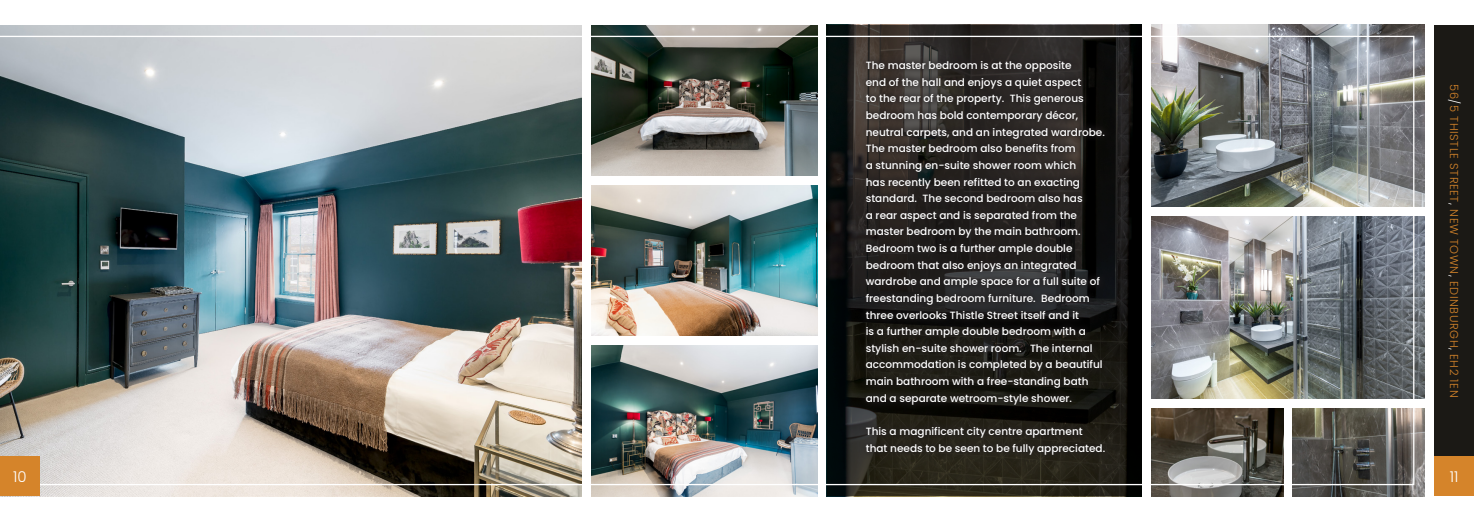
<style>
.page{position:relative;width:1474px;height:521px;background:#fff}
.page>*{position:absolute;margin:0;border:0;box-sizing:border-box;transform-origin:0 0}
.t1{font:300 14.88px "Poppins";color:#fff}
.t2{font:300 11.38px "Poppins";letter-spacing:.05em;color:#d5842a}
.t3{font:500 10.5px/16.6px "Poppins";color:#fff}
.s1{color:#fff}
</style>
<div class="page">
<svg style="left:827px;top:25px;width:314px;height:471px"></svg>
<img style="left:0;top:25px;width:581px;height:471px">
<img style="left:591px;top:485px;width:226px;height:11px">
<img style="left:591px;top:25px;width:226px;height:11px">
<img style="left:1151px;top:25px;width:273px;height:182px">
<img style="left:1414px;top:216px;width:10px;height:183px">
<img style="left:1151px;top:485px;width:132px;height:11px">
<img style="left:1292px;top:408px;width:132px;height:88px">
<div style="left:1434px;top:25px;width:39px;height:432px;background:#1b1915"></div>
<div style="left:1434px;top:457px;width:39px;height:39px;background:#d5842a"></div>
<img style="left:0;top:36px;width:1414px;height:449px">
<div style="left:0;top:457px;width:40px;height:39px;background:#d5842a"></div>
<h1 class="t1" style="left:13px;top:468px;width:15px">10</h1>
<p class="t3" style="left:865px;top:57px;width:241px">The master bedroom is at the opposite<br>end of the hall and enjoys a quiet aspect<br>to the rear of the property. This generous bedroom has bold contemporary décor, neutral carpets, and an integrated wardrobe.<br>The master bedroom also benefits from<br>a stunning en-suite shower room which<br>has recently been refitted to an exacting standard. The second bedroom also has<br>a rear aspect and is separated from the master bedroom by the main bathroom.<br>Bedroom two is a further ample double bedroom that also enjoys an integrated wardrobe and ample space for a full suite of freestanding bedroom furniture. Bedroom three overlooks Thistle Street itself and it<br>is a further ample double bedroom with a stylish en-suite shower room. The internal accommodation is completed by a beautiful main bathroom with a free-standing bath and a separate wetroom-style shower.</p>
<p class="t3" style="left:865px;top:423px;width:241px">This a magnificent city centre apartment that needs to be seen to be fully appreciated.</p>
<p class="t2" style="left:1460px;top:84px;width:315px;rotate:90deg">56<span class="s1">/</span>5 THISTLE STREET<span class="s1">,</span> NEW TOWN<span class="s1">,</span> EDINBURGH<span class="s1">,</span> EH2 1EN</p>
<h1 class="t1" style="left:1449px;top:468px;width:10px">11</h1>
</div>
